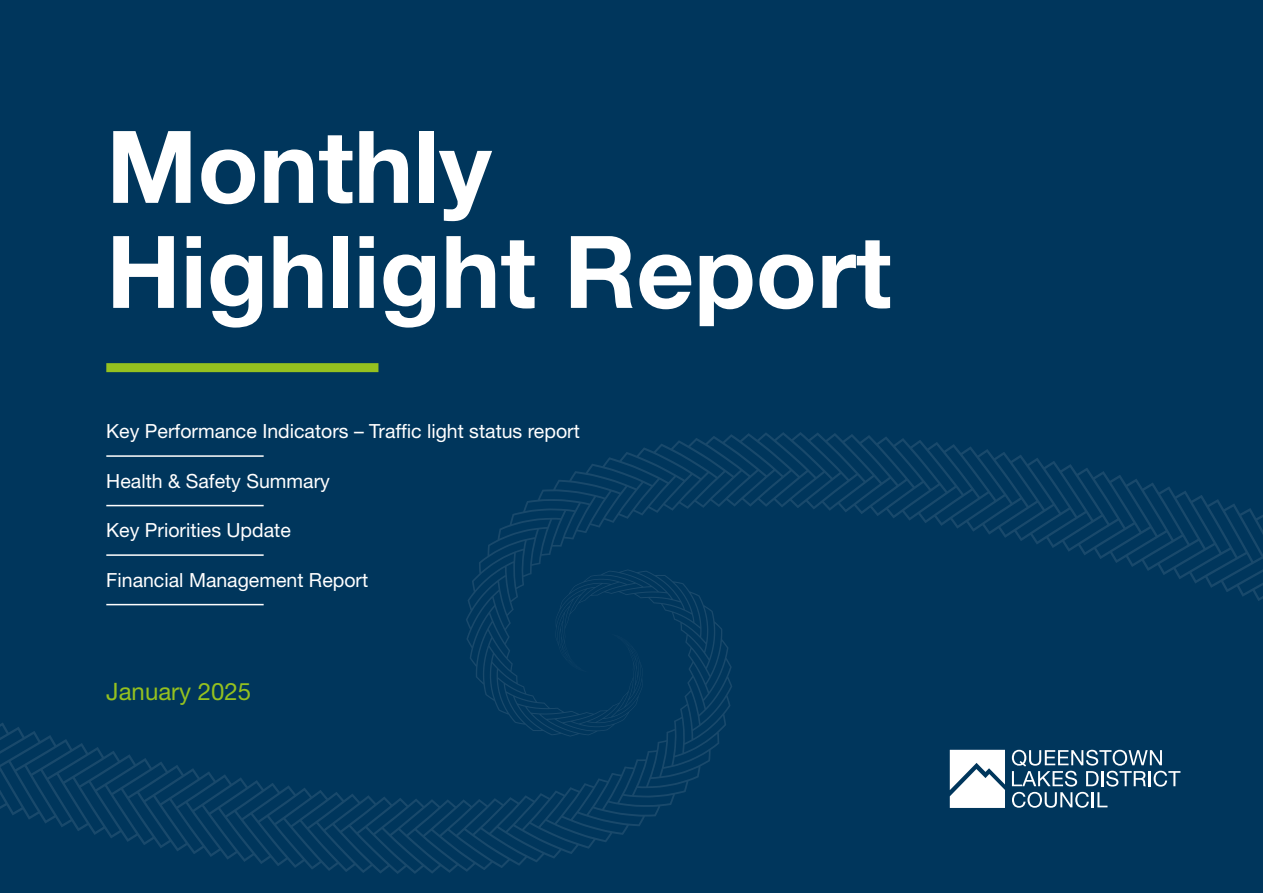
<style>
.page{position:relative;width:1263px;height:893px;background:#00365c}
.page>*{position:absolute;margin:0;border:0;box-sizing:border-box;transform-origin:0 0}
.t1{font:700 100.5px/105px "Helvetica Neue LT Std";color:#fff}
.t2{font:24px "Helvetica Neue LT Std";color:#95c11f}
.t3{font:19.5px "Helvetica Neue LT Std";color:#fff}
</style>
<div class="page">
<svg style="left:0;top:603px;width:719px;height:271px"></svg>
<svg style="left:466px;top:432px;width:797px;height:305px"></svg>
<svg style="left:950px;top:750px;width:55px;height:58px;background:#e4eaee"></svg>
<svg style="left:1012px;top:750px;width:168px;height:58px"></svg>
<div style="left:106px;top:363px;width:272px;height:9px;background:#95c11f"></div>
<hr style="left:106px;top:455px;width:158px;height:2px;background:#fff">
<hr style="left:106px;top:505px;width:158px;height:1px;background:#fff">
<hr style="left:106px;top:554px;width:158px;height:2px;background:#fff">
<hr style="left:106px;top:604px;width:158px;height:1px;background:#fff">
<h1 class="t1" style="left:106px;top:112px;width:787px">Monthly<br>Highlight Report</h1>
<p class="t3" style="left:106px;top:420px;width:475px">Key Performance Indicators – Traffic light status report</p>
<p class="t3" style="left:106px;top:469px;width:225px">Health &amp; Safety Summary</p>
<p class="t3" style="left:106px;top:519px;width:186px">Key Priorities Update</p>
<p class="t3" style="left:106px;top:568px;width:263px">Financial Management Report</p>
<p class="t2" style="left:106px;top:677px;width:146px">January 2025</p>
</div>
